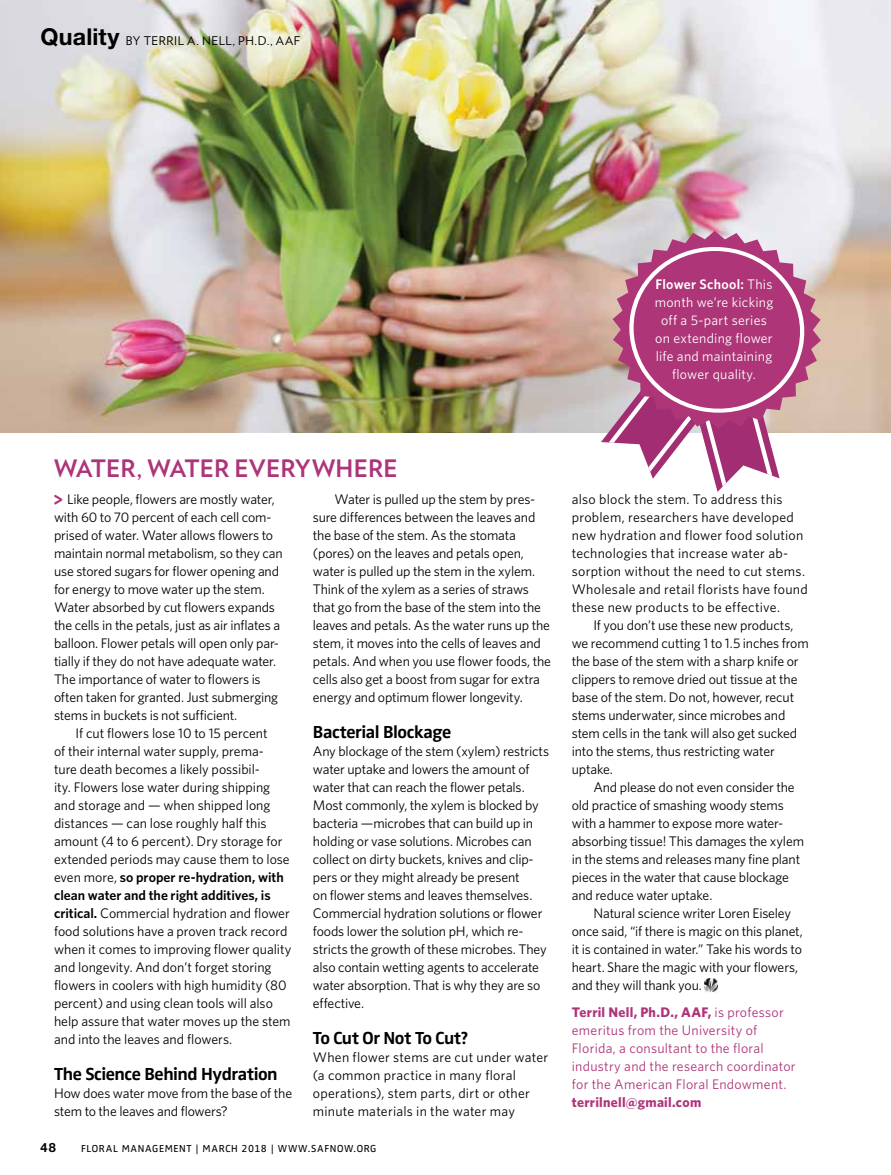
<style>
.page{position:relative;width:891px;height:1175px;background:#fff}
.page>*{position:absolute;margin:0;border:0;box-sizing:border-box;transform-origin:0 0}
.t1{font:700 24px "Verlag";letter-spacing:.005em;color:#ae3479}
.t2{font:700 18px "Zwo";letter-spacing:-.025em;color:#000}
.t3{font:13.8px/18px "Whitney";letter-spacing:-.01em;color:#000}
.t4{font:13.8px/18px "Whitney";letter-spacing:.015em;color:#000}
.t5{font:13.8px/18px "Whitney";letter-spacing:.015em;color:#ae3479}
.t6{font:13.8px/18px "Whitney";letter-spacing:.015em;color:#fff;text-align:center}
.t7{font:700 13.8px "Whitney";letter-spacing:.02em;color:#ae3479}
.t8{font:700 12.75px "Helvetica Neue";color:#000}
.t9{font:12px "Verlag";letter-spacing:.045em;color:#000}
.t10{font:10.5px "Zwo";letter-spacing:.055em;color:#000}
.s1{font-family:"Helvetica Neue";font-weight:700;font-size:23.25px}
.s2{font-weight:600}
.s3{font-family:"Helvetica Rounded";font-weight:900;font-size:18.75px;color:#ae3479}
.s4{font-weight:700}
</style>
<div class="page">
<img style="left:0;top:0;width:891px;height:432px">
<img style="left:705px;top:978px;width:12px;height:14px">
<svg style="left:601px;top:231px;width:220px;height:261px"></svg>
<p class="t9" style="left:40px;top:34px;width:261px"><span class="s1">Quality</span> BY TERRIL A. NELL, PH.D., AAF</p>
<p class="t6" style="left:655px;top:275px;width:120px"><span class="s2">Flower School:</span> This month we’re kicking off a 5-part series on extending flower life and maintaining flower quality.</p>
<h1 class="t1" style="left:54px;top:454px;width:345px">WATER, WATER EVERYWHERE</h1>
<p class="t3" style="left:54px;top:490px;width:230px"><span class="s3">&gt;</span> Like people, flowers are mostly water, with 60 to 70 percent of each cell com&shy;prised of water. Water allows flowers to maintain normal metabolism, so they can use stored sugars for flower opening and for energy to move water up the stem.<br>Water absorbed by cut flowers expands the cells in the petals, just as air inflates a balloon. Flower petals will open only par&shy;tially if they do not have adequate water.<br>The importance of water to flowers is often taken for granted. Just submerging stems in buckets is not sufficient.</p>
<p class="t3" style="left:54px;top:724px;width:239px;text-indent:22px">If cut flowers lose 10 to 15 percent<br>of their internal water supply, prema-<br>ture death becomes a likely possibil-<br>ity. Flowers lose water during shipping and storage and — when shipped long distances — can lose roughly half this amount (4 to 6 percent). Dry storage for extended periods may cause them to lose even more, <span class="s2">so proper re-hydration, with clean water and the right additives, is critical.</span> Commercial hydration and flower food solutions have a proven track record when it comes to improving flower quality and longevity. And don’t forget storing flowers in coolers with high humidity (80 percent) and using clean tools will also help assure that water moves up the stem and into the leaves and flowers.</p>
<h2 class="t2" style="left:54px;top:1063px;width:225px">The Science Behind Hydration</h2>
<p class="t3" style="left:54px;top:1084px;width:240px">How does water move from the base of the stem to the leaves and flowers?</p>
<p class="t3" style="left:313px;top:490px;width:240px;text-indent:22px">Water is pulled up the stem by pres&shy;sure differences between the leaves and the base of the stem. As the stomata (pores) on the leaves and petals open, water is pulled up the stem in the xylem.<br>Think of the xylem as a series of straws that go from the base of the stem into the leaves and petals. As the water runs up the stem, it moves into the cells of leaves and petals. And when you use flower foods, the cells also get a boost from sugar for extra energy and optimum flower longevity.</p>
<h2 class="t2" style="left:313px;top:721px;width:140px">Bacterial Blockage</h2>
<p class="t3" style="left:313px;top:742px;width:238px">Any blockage of the stem (xylem) restricts water uptake and lowers the amount of water that can reach the flower petals.<br>Most commonly, the xylem is blocked by bacteria —microbes that can build up in holding or vase solutions. Microbes can collect on dirty buckets, knives and clip&shy;pers or they might already be present<br>on flower stems and leaves themselves.<br>Commercial hydration solutions or flower foods lower the solution pH, which re&shy;stricts the growth of these microbes. They also contain wetting agents to accelerate water absorption. That is why they are so effective.</p>
<h2 class="t2" style="left:313px;top:1027px;width:157px">To Cut Or Not To Cut?</h2>
<p class="t4" style="left:313px;top:1048px;width:237px">When flower stems are cut under water (a common practice in many floral operations), stem parts, dirt or other minute materials in the water may</p>
<p class="t8" style="left:40px;top:1140px;width:17px">48</p>
<p class="t10" style="left:81px;top:1142px;width:297px">FLORAL MANAGEMENT | MARCH 2018 | WWW.SAFNOW.ORG</p>
<p class="t4" style="left:572px;top:490px;width:237px">also block the stem. To address this problem, researchers have developed new hydration and flower food solution technologies that increase water ab&shy;sorption without the need to cut stems.<br>Wholesale and retail florists have found these new products to be effective.</p>
<p class="t3" style="left:572px;top:616px;width:238px;text-indent:22px">If you don’t use these new products, we recommend cutting 1 to 1.5 inches from the base of the stem with a sharp knife or clippers to remove dried out tissue at the base of the stem. Do not, however, recut stems underwater, since microbes and stem cells in the tank will also get sucked into the stems, thus restricting water uptake.</p>
<p class="t3" style="left:572px;top:778px;width:234px;text-indent:22px">And please do not even consider the old practice of smashing woody stems with a hammer to expose more water&shy;absorbing tissue! This damages the xylem in the stems and releases many fine plant pieces in the water that cause blockage and reduce water uptake.</p>
<p class="t3" style="left:572px;top:904px;width:233px;text-indent:22px">Natural science writer Loren Eiseley once said, “if there is magic on this planet, it is contained in water.” Take his words to heart. Share the magic with your flowers, and they will thank you.</p>
<p class="t5" style="left:572px;top:1003px;width:225px"><span class="s4">Terril Nell, Ph.D., AAF,</span> is professor emeritus from the University of Florida, a consultant to the floral industry and the research coordinator for the American Floral Endowment.</p>
<p class="t7" style="left:572px;top:1094px;width:131px">terrilnell@gmail.com</p>
</div>
